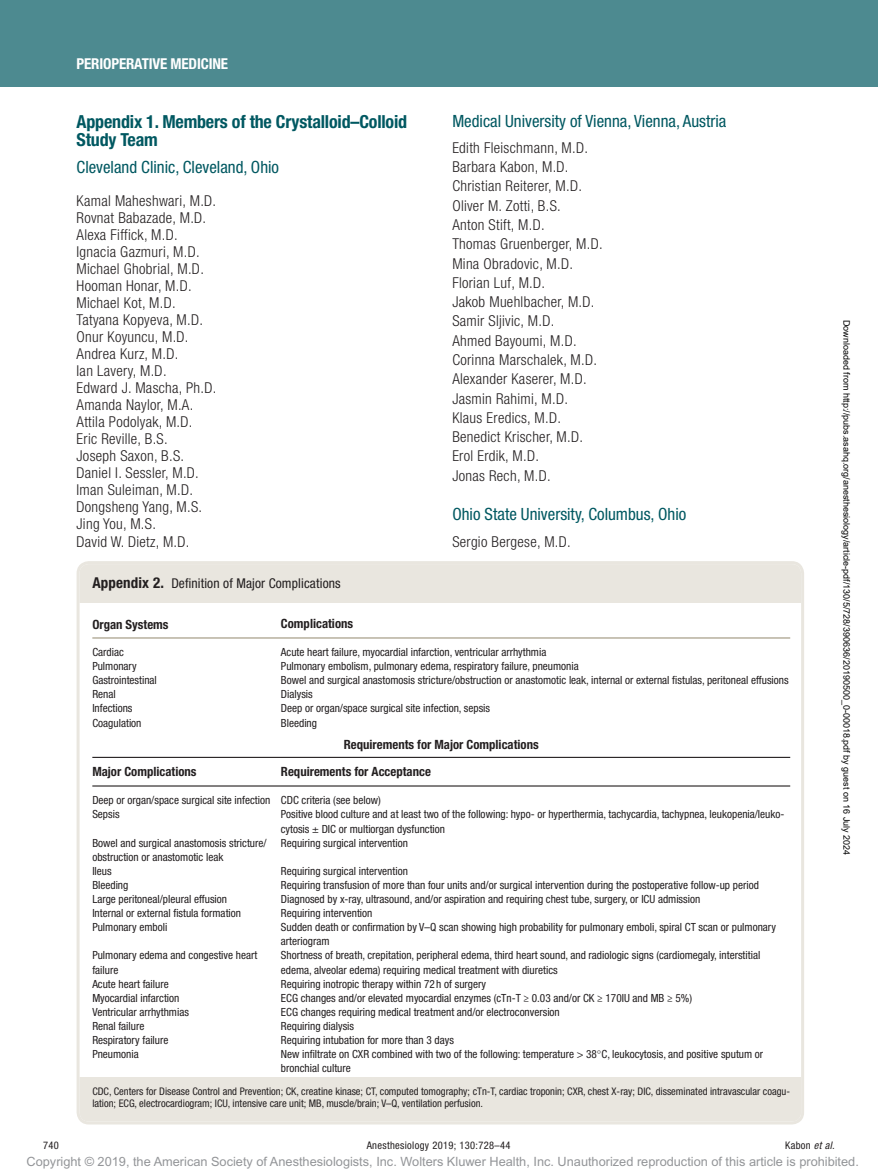
<style>
.page{position:relative;width:878px;height:1175px;background:#fff}
.page>*{position:absolute;margin:0;border:0;box-sizing:border-box;transform-origin:0 0}
.t1{font:700 condensed 18px/18px "Helvetica Neue LT Std";letter-spacing:-.01em;color:#005861}
.t2{font:condensed 16.8px "Helvetica Neue LT Std";color:#005861}
.t3{font:300 condensed 15px/17.1px "Helvetica Neue LT Std";letter-spacing:.02em;color:#231f20}
.t4{font:700 condensed 15px "Helvetica Neue LT Std";letter-spacing:-.01em;color:#fff}
.t5{font:condensed 13.5px "Helvetica Neue LT Std";letter-spacing:.01em;color:#231f20}
.t6{font:12.75px "Arial MT Std";color:#939598}
.t7{font:700 condensed 12.75px "Helvetica Neue LT Std";color:#231f20}
.t8{font:condensed 11.25px/14.2px "Helvetica Neue LT Std";color:#231f20}
.t9{font:condensed 10.5px/12px "Helvetica Neue LT Std";color:#231f20}
.t10{font:condensed 10.5px "Helvetica Neue LT Std";letter-spacing:.03em;color:#231f20}
.t11{font:9px "Arial";color:#000}
.s1{font-weight:700;font-size:15px}
.s2{font-family:"STIX General";font-stretch:normal}
.s3{font-style:italic}
</style>
<div class="page">
<div style="left:0;top:0;width:878px;height:86px;background:#4d8a90"></div>
<div style="left:80px;top:564px;width:721px;height:38px;background:#e9e6df"></div>
<hr style="left:92px;top:637px;width:189px;height:1px;background:#9f967d">
<hr style="left:281px;top:637px;width:509px;height:1px;background:#9f967d">
<hr style="left:92px;top:757px;width:189px;height:1px;background:#231f20">
<hr style="left:281px;top:757px;width:509px;height:1px;background:#231f20">
<hr style="left:92px;top:785px;width:189px;height:1px;background:#231f20">
<hr style="left:281px;top:785px;width:509px;height:1px;background:#231f20">
<div style="left:80px;top:1077px;width:721px;height:44px;background:#e9e6df"></div>
<div style="left:77px;top:561px;width:727px;height:563px;border:3px solid #e9e6df;border-radius:11px"></div>
<h3 class="t4" style="left:77px;top:54px;width:153px">Perioperative Medicine</h3>
<h1 class="t1" style="left:77px;top:112px;width:332px">Appendix 1. Members of the Crystalloid–Colloid<br>Study Team</h1>
<h2 class="t2" style="left:77px;top:157px;width:204px">Cleveland Clinic, Cleveland, Ohio</h2>
<p class="t3" style="left:77px;top:192px;width:141px">Kamal Maheshwari, M.D.<br>Rovnat Babazade, M.D.<br>Alexa Fiffick, M.D.<br>Ignacia Gazmuri, M.D.<br>Michael Ghobrial, M.D.<br>Hooman Honar, M.D.<br>Michael Kot, M.D.<br>Tatyana Kopyeva, M.D.<br>Onur Koyuncu, M.D.<br>Andrea Kurz, M.D.<br>Ian Lavery, M.D.<br>Edward J. Mascha, Ph.D.<br>Amanda Naylor, M.A.<br>Attila Podolyak, M.D.<br>Eric Reville, B.S.<br>Joseph Saxon, B.S.<br>Daniel I. Sessler, M.D.<br>Iman Suleiman, M.D.<br>Dongsheng Yang, M.S.<br>Jing You, M.S.<br>David W. Dietz, M.D.</p>
<h2 class="t2" style="left:452px;top:111px;width:275px">Medical University of Vienna, Vienna, Austria</h2>
<p class="t3" style="left:452px;top:138px;width:152px;line-height:19.4px">Edith Fleischmann, M.D.<br>Barbara Kabon, M.D.<br>Christian Reiterer, M.D.<br>Oliver M. Zotti, B.S.<br>Anton Stift, M.D.<br>Thomas Gruenberger, M.D.<br>Mina Obradovic, M.D.<br>Florian Luf, M.D.<br>Jakob Muehlbacher, M.D.<br>Samir Sljivic, M.D.<br>Ahmed Bayoumi, M.D.<br>Corinna Marschalek, M.D.<br>Alexander Kaserer, M.D.<br>Jasmin Rahimi, M.D.<br>Klaus Eredics, M.D.<br>Benedict Krischer, M.D.<br>Erol Erdik, M.D.<br>Jonas Rech, M.D.</p>
<h2 class="t2" style="left:452px;top:504px;width:235px">Ohio State University, Columbus, Ohio</h2>
<h3 class="t3" style="left:452px;top:533px;width:120px">Sergio Bergese, M.D.</h3>
<p class="t5" style="left:92px;top:575px;width:250px"><span class="s1">Appendix 2.</span> Definition of Major Complications</p>
<p class="t7" style="left:92px;top:616px;width:78px">Organ Systems</p>
<p class="t7" style="left:281px;top:616px;width:74px">Complications</p>
<p class="t8" style="left:92px;top:645px;width:33px">Cardiac</p>
<p class="t8" style="left:281px;top:645px;width:267px">Acute heart failure, myocardial infarction, ventricular arrhythmia</p>
<p class="t8" style="left:92px;top:659px;width:46px">Pulmonary</p>
<p class="t8" style="left:281px;top:659px;width:299px">Pulmonary embolism, pulmonary edema, respiratory failure, pneumonia</p>
<p class="t8" style="left:92px;top:673px;width:66px">Gastrointestinal</p>
<p class="t8" style="left:281px;top:673px;width:509px">Bowel and surgical anastomosis stricture/obstruction or anastomotic leak, internal or external fistulas, peritoneal effusions</p>
<p class="t8" style="left:92px;top:687px;width:25px">Renal</p>
<p class="t8" style="left:281px;top:687px;width:33px">Dialysis</p>
<p class="t8" style="left:92px;top:701px;width:42px">Infections</p>
<p class="t8" style="left:281px;top:701px;width:211px">Deep or organ/space surgical site infection, sepsis</p>
<p class="t8" style="left:92px;top:715px;width:51px">Coagulation</p>
<p class="t8" style="left:281px;top:715px;width:38px">Bleeding</p>
<p class="t7" style="left:344px;top:737px;width:196px">Requirements for Major Complications</p>
<p class="t7" style="left:92px;top:764px;width:106px">Major Complications</p>
<p class="t7" style="left:281px;top:764px;width:151px">Requirements for Acceptance</p>
<p class="t8" style="left:92px;top:793px;width:290px">Deep or organ/space surgical site infection CDC criteria (see below)<br>Sepsis</p>
<p class="t8" style="left:281px;top:807px;width:505px">Positive blood culture and at least two of the following: hypo- or hyperthermia, tachycardia, tachypnea, leukopenia/leuko&shy;cytosis ± DIC or multiorgan dysfunction</p>
<p class="t8" style="left:92px;top:835px;width:176px">Bowel and surgical anastomosis stricture/ obstruction or anastomotic leak</p>
<p class="t8" style="left:281px;top:835px;width:128px">Requiring surgical intervention</p>
<p class="t8" style="left:92px;top:863px;width:21px">Ileus</p>
<p class="t8" style="left:281px;top:863px;width:128px">Requiring surgical intervention</p>
<p class="t8" style="left:92px;top:877px;width:38px">Bleeding</p>
<p class="t8" style="left:281px;top:877px;width:479px">Requiring transfusion of more than four units and/or surgical intervention during the postoperative follow-up period</p>
<p class="t8" style="left:92px;top:891px;width:136px">Large peritoneal/pleural effusion</p>
<p class="t8" style="left:281px;top:891px;width:421px">Diagnosed by x-ray, ultrasound, and/or aspiration and requiring chest tube, surgery, or ICU admission</p>
<p class="t8" style="left:92px;top:906px;width:150px">Internal or external fistula formation</p>
<p class="t8" style="left:281px;top:906px;width:93px">Requiring intervention</p>
<p class="t8" style="left:92px;top:920px;width:76px">Pulmonary emboli</p>
<p class="t8" style="left:281px;top:920px;width:496px">Sudden death or confirmation by V–Q scan showing high probability for pulmonary emboli, spiral CT scan or pulmonary arteriogram</p>
<p class="t8" style="left:92px;top:948px;width:166px">Pulmonary edema and congestive heart failure</p>
<p class="t8" style="left:281px;top:948px;width:481px">Shortness of breath, crepitation, peripheral edema, third heart sound, and radiologic signs (cardiomegaly, interstitial edema, alveolar edema) requiring medical treatment with diuretics</p>
<p class="t8" style="left:92px;top:976px;width:78px">Acute heart failure</p>
<p class="t8" style="left:281px;top:976px;width:207px">Requiring inotropic therapy within 72 h of surgery</p>
<p class="t8" style="left:92px;top:990px;width:89px">Myocardial infarction</p>
<p class="t8" style="left:281px;top:990px;width:412px">ECG changes and/or elevated myocardial enzymes (cTn-T ≥ 0.03 and/or CK ≥ 170IU and MB ≥ 5%)</p>
<p class="t8" style="left:92px;top:1004px;width:98px">Ventricular arrhythmias</p>
<p class="t8" style="left:281px;top:1004px;width:280px">ECG changes requiring medical treatment and/or electroconversion</p>
<p class="t8" style="left:92px;top:1018px;width:54px">Renal failure</p>
<p class="t8" style="left:281px;top:1018px;width:75px">Requiring dialysis</p>
<p class="t8" style="left:92px;top:1032px;width:78px">Respiratory failure</p>
<p class="t8" style="left:281px;top:1032px;width:174px">Requiring intubation for more than 3 days</p>
<p class="t8" style="left:92px;top:1046px;width:48px">Pneumonia</p>
<p class="t8" style="left:281px;top:1046px;width:484px">New infiltrate on CXR combined with two of the following: temperature &gt; 38<span class="s2">°</span>C, leukocytosis, and positive sputum or bronchial culture</p>
<p class="t9" style="left:92px;top:1085px;width:699px">CDC, Centers for Disease Control and Prevention; CK, creatine kinase; CT, computed tomography; cTn-T, cardiac troponin; CXR, chest X-ray; DIC, disseminated intravascular coagu&shy;lation; ECG, electrocardiogram; ICU, intensive care unit; MB, muscle/brain; V–Q, ventilation perfusion.</p>
<p class="t11" style="left:850px;top:320px;width:537px;rotate:90deg">Downloaded from http://pubs.asahq.org/anesthesiology/article-pdf/130/5/728/390636/20190500_0-00018.pdf by guest on 16 July 2024</p>
<p class="t9" style="left:43px;top:1139px;width:17px">740</p>
<p class="t10" style="left:367px;top:1139px;width:145px">Anesthesiology 2019; 130:728–44</p>
<p class="t9" style="left:785px;top:1139px;width:51px">Kabon <span class="s3">et al.</span></p>
<p class="t6" style="left:27px;top:1154px;width:833px">Copyright © 2019, the American Society of Anesthesiologists, Inc. Wolters Kluwer Health, Inc. Unauthorized reproduction of this article is prohibited.</p>
</div>
